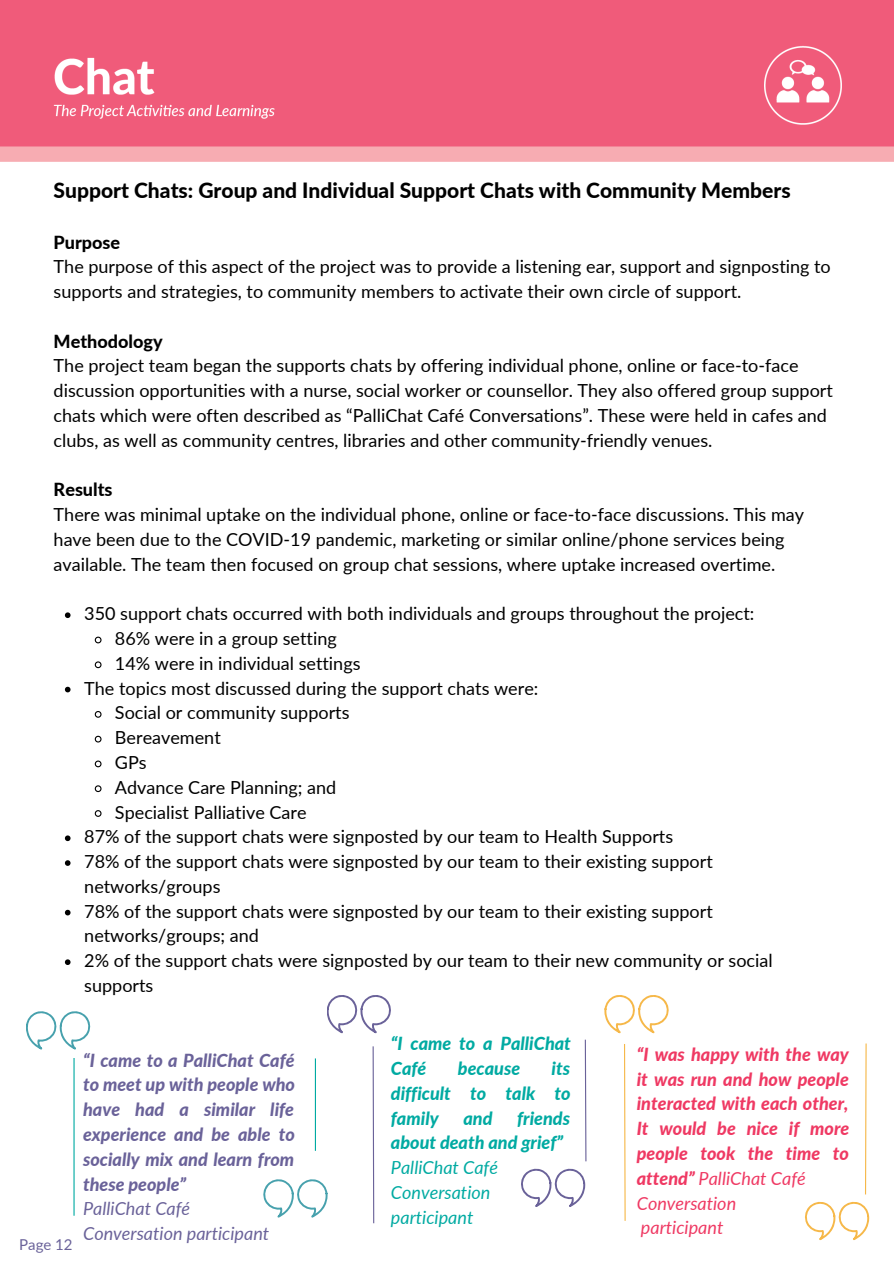
<style>
.page{position:relative;width:894px;height:1264px;background:#fff}
.page>*{position:absolute;margin:0;border:0;box-sizing:border-box;transform-origin:0 0}
.t1{font:800 21px "Lato";color:#000}
.t2{font:18px/24.8px "Lato";color:#000}
.t3{font:italic 800 18px/24.8px "Lato";color:#ef3963}
.t4{font:italic 800 18px/24.8px "Lato";color:#6a6299;text-align:justify}
.t5{font:italic 800 18px/24.8px "Lato";color:#00aaa2}
.t6{font:italic 18px/24.8px "Lato";color:#6a6299}
.t7{font:italic 18px/24.8px "Lato";color:#00aaa2}
.t8{font:800 18px "Lato";color:#000}
.t9{font:15px "Lato";color:#6a6299}
.s1{font-weight:400}
</style>
<div class="page">
<svg style="left:65px;top:612px;width:5px;height:6px"></svg>
<svg style="left:94px;top:636px;width:8px;height:8px"></svg>
<svg style="left:94px;top:661px;width:8px;height:8px"></svg>
<svg style="left:65px;top:686px;width:5px;height:6px"></svg>
<svg style="left:94px;top:711px;width:8px;height:7px"></svg>
<svg style="left:94px;top:735px;width:8px;height:8px"></svg>
<svg style="left:94px;top:760px;width:8px;height:8px"></svg>
<svg style="left:94px;top:785px;width:8px;height:8px"></svg>
<svg style="left:94px;top:810px;width:8px;height:7px"></svg>
<svg style="left:65px;top:835px;width:5px;height:6px"></svg>
<svg style="left:65px;top:860px;width:5px;height:5px"></svg>
<svg style="left:65px;top:909px;width:5px;height:6px"></svg>
<svg style="left:65px;top:959px;width:5px;height:6px"></svg>
<img style="left:0;top:0;width:893px;height:161px">
<svg style="left:26px;top:1011px;width:64px;height:38px"></svg>
<svg style="left:263px;top:1179px;width:64px;height:38px"></svg>
<hr style="left:73px;top:1057px;width:2px;height:158px;background:#00aaa2">
<hr style="left:315px;top:1058px;width:1px;height:92px;background:#00aaa2">
<svg style="left:327px;top:995px;width:64px;height:38px"></svg>
<svg style="left:372px;top:1046px;width:3px;height:178px"></svg>
<svg style="left:521px;top:1168px;width:64px;height:38px"></svg>
<svg style="left:584px;top:1039px;width:3px;height:123px"></svg>
<svg style="left:604px;top:995px;width:64px;height:38px"></svg>
<svg style="left:624px;top:1044px;width:2px;height:177px"></svg>
<svg style="left:805px;top:1201px;width:63px;height:39px"></svg>
<svg style="left:865px;top:1043px;width:2px;height:152px"></svg>
<p class="t1" style="left:54px;top:177px;width:738px">Support Chats: Group and Individual Support Chats with Community Members</p>
<p class="t8" style="left:54px;top:231px;width:68px">Purpose</p>
<p class="t2" style="left:54px;top:254px;width:778px">The purpose of this aspect of the project was to provide a listening ear, support and signposting to supports and strategies, to community members to activate their own circle of support.</p>
<p class="t8" style="left:54px;top:330px;width:111px">Methodology</p>
<p class="t2" style="left:54px;top:353px;width:780px">The project team began the supports chats by offering individual phone, online or face-to-face discussion opportunities with a nurse, social worker or counsellor. They also offered group support chats which were often described as “PalliChat Café Conversations”. These were held in cafes and clubs, as well as community centres, libraries and other community-friendly venues.</p>
<p class="t8" style="left:54px;top:478px;width:60px">Results</p>
<p class="t2" style="left:54px;top:502px;width:751px">There was minimal uptake on the individual phone, online or face-to-face discussions. This may have been due to the COVID-19 pandemic, marketing or similar online/phone services being available. The team then focused on group chat sessions, where uptake increased overtime.</p>
<p class="t2" style="left:84px;top:601px;width:671px">350 support chats occurred with both individuals and groups throughout the project:</p>
<p class="t2" style="left:115px;top:625px;width:223px">86% were in a group setting</p>
<p class="t2" style="left:115px;top:650px;width:247px">14% were in individual settings</p>
<p class="t2" style="left:84px;top:675px;width:455px">The topics most discussed during the support chats were:</p>
<p class="t2" style="left:115px;top:700px;width:236px">Social or community supports</p>
<p class="t2" style="left:115px;top:725px;width:107px">Bereavement</p>
<p class="t2" style="left:115px;top:749px;width:33px">GPs</p>
<p class="t2" style="left:115px;top:774px;width:223px">Advance Care Planning; and</p>
<p class="t2" style="left:115px;top:799px;width:193px">Specialist Palliative Care</p>
<p class="t2" style="left:84px;top:824px;width:590px">87% of the support chats were signposted by our team to Health Supports</p>
<p class="t2" style="left:84px;top:848px;width:629px">78% of the support chats were signposted by our team to their existing support</p>
<p class="t2" style="left:84px;top:873px;width:138px">networks/groups</p>
<p class="t2" style="left:84px;top:898px;width:629px">78% of the support chats were signposted by our team to their existing support</p>
<p class="t2" style="left:84px;top:923px;width:176px">networks/groups; and</p>
<p class="t2" style="left:84px;top:947px;width:689px">2% of the support chats were signposted by our team to their new community or social</p>
<p class="t2" style="left:84px;top:972px;width:71px">supports</p>
<p class="t9" style="left:19px;top:1234px;width:55px">Page 12</p>
<p class="t4" style="left:83px;top:1047px;width:213px">“I came to a PalliChat Café to meet up with people who have had a similar life experience and be able to socially mix and learn from these people”</p>
<p class="t6" style="left:83px;top:1195px;width:188px">PalliChat Café<br>Conversation participant</p>
<p class="t5" style="left:391px;top:1030px;width:181px">“I came to a PalliChat<br>Café</p>
<p class="t5" style="left:391px;top:1055px;width:181px;text-align:justify;text-indent:161px">its difficult to talk to family</p>
<p class="t5" style="left:458px;top:1055px;width:64px">because</p>
<p class="t5" style="left:391px;top:1105px;width:180px;text-indent:126px">friends about death and grief”</p>
<p class="t7" style="left:391px;top:1154px;width:109px">PalliChat Café<br>Conversation participant</p>
<p class="t5" style="left:463px;top:1105px;width:31px">and</p>
<p class="t3" style="left:636px;top:1041px;width:214px">“I was happy with the way it was run and how people interacted with each other,<br>It would be nice if more people took the time to attend” <span class="s1">PalliChat Café<br>Conversation<br>participant</span></p>
</div>
